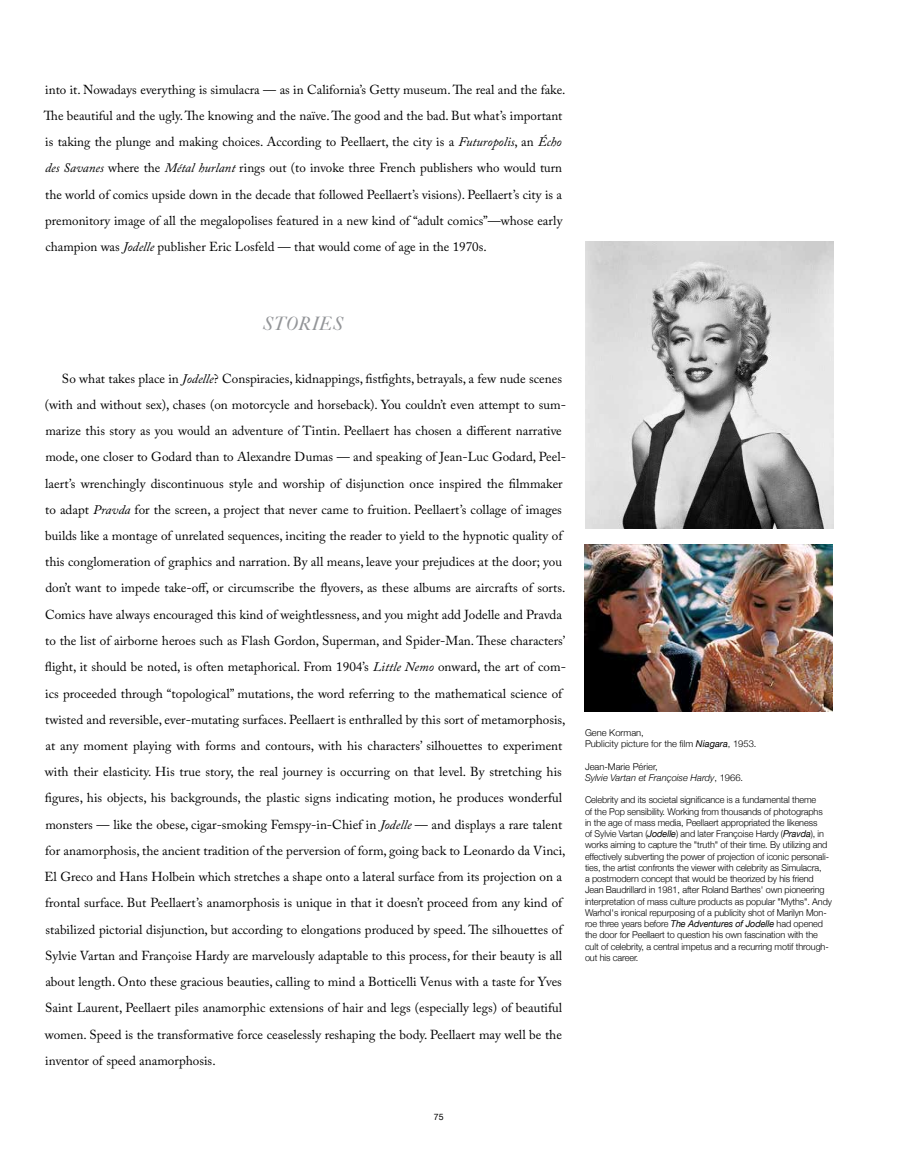
<style>
.page{position:relative;width:900px;height:1170px;background:#fff}
.page>*{position:absolute;margin:0;border:0;box-sizing:border-box;transform-origin:0 0}
.t1{font:20px "Caslon Italic With Swashes Plain";letter-spacing:.05em;color:#939598}
.t2{font:13px/26.2px "Adobe Caslon Pro";color:#000}
.t3{font:300 9.38px/11.2px "Helvetica Neue";letter-spacing:-.01em;color:#000}
.t4{font:italic 300 9.38px/11.2px "Helvetica Neue";color:#000}
.t5{font:8.75px "Helvetica Neue";color:#000}
.s1{font-style:italic}
.s2{font-weight:400;font-style:italic}
.s3{font-style:normal}
</style>
<div class="page">
<img style="left:584px;top:545px;width:249px;height:166px">
<img style="left:585px;top:241px;width:249px;height:287px">
<p class="t2" style="left:44px;top:76px;width:523px">into it. Nowadays everything is simulacra — as in California’s Getty museum. The real and the fake.<br>The beautiful and the ugly. The knowing and the naïve. The good and the bad. But what’s important is taking the plunge and making choices. According to Peellaert, the city is a <span class="s1">Futuropolis</span>, an <span class="s1">Écho des Savanes</span> where the <span class="s1">Métal hurlant</span> rings out (to invoke three French publishers who would turn the world of comics upside down in the decade that followed Peellaert’s visions). Peellaert’s city is a premonitory image of all the megalopolises featured in a new kind of “adult comics”—whose early champion was <span class="s1">Jodelle</span> publisher Eric Losfeld — that would come of age in the 1970s.</p>
<h1 class="t1" style="left:263px;top:311px;width:81px">STORIES</h1>
<p class="t2" style="left:45px;top:365px;width:523px;text-indent:17px">So what takes place in <span class="s1">Jodelle</span>? Conspiracies, kidnappings, fistfights, betrayals, a few nude scenes (with and without sex), chases (on motorcycle and horseback). You couldn’t even attempt to sum&shy;marize this story as you would an adventure of Tintin. Peellaert has chosen a different narrative mode, one closer to Godard than to Alexandre Dumas — and speaking of Jean-Luc Godard, Peel&shy;laert’s wrenchingly discontinuous style and worship of disjunction once inspired the filmmaker to adapt <span class="s1">Pravda</span> for the screen, a project that never came to fruition. Peellaert’s collage of images builds like a montage of unrelated sequences, inciting the reader to yield to the hypnotic quality of this conglomeration of graphics and narration. By all means, leave your prejudices at the door; you don’t want to impede take-off, or circumscribe the flyovers, as these albums are aircrafts of sorts.<br>Comics have always encouraged this kind of weightlessness, and you might add Jodelle and Pravda to the list of airborne heroes such as Flash Gordon, Superman, and Spider-Man. These characters’ flight, it should be noted, is often metaphorical. From 1904’s <span class="s1">Little Nemo</span> onward, the art of com&shy;ics proceeded through “topological” mutations, the word referring to the mathematical science of twisted and reversible, ever-mutating surfaces. Peellaert is enthralled by this sort of metamorphosis, at any moment playing with forms and contours, with his characters’ silhouettes to experiment with their elasticity. His true story, the real journey is occurring on that level. By stretching his figures, his objects, his backgrounds, the plastic signs indicating motion, he produces wonderful monsters — like the obese, cigar-smoking Femspy-in-Chief in <span class="s1">Jodelle</span> — and displays a rare talent for anamorphosis, the ancient tradition of the perversion of form, going back to Leonardo da Vinci, El Greco and Hans Holbein which stretches a shape onto a lateral surface from its projection on a frontal surface. But Peellaert’s anamorphosis is unique in that it doesn’t proceed from any kind of stabilized pictorial disjunction, but according to elongations produced by speed. The silhouettes of Sylvie Vartan and Françoise Hardy are marvelously adaptable to this process, for their beauty is all about length. Onto these gracious beauties, calling to mind a Botticelli Venus with a taste for Yves Saint Laurent, Peellaert piles anamorphic extensions of hair and legs (especially legs) of beautiful women. Speed is the transformative force ceaselessly reshaping the body. Peellaert may well be the inventor of speed anamorphosis.</p>
<p class="t5" style="left:434px;top:1111px;width:11px">75</p>
<p class="t3" style="left:585px;top:727px;width:173px">Gene Korman,<br>Publicity picture for the film <span class="s2">Niagara</span>, 1953.</p>
<p class="t4" style="left:585px;top:761px;width:160px"><span class="s3">Jean-Marie Périer,<br></span>Sylvie Vartan et Françoise Hardy<span class="s3">, 1966.</span></p>
<p class="t3" style="left:585px;top:794px;width:249px">Celebrity and its societal significance is a fundamental theme<br>of the Pop sensibility. Working from thousands of photographs<br>in the age of mass media, Peellaert appropriated the likeness<br>of Sylvie Vartan (<span class="s2">Jodelle</span>) and later Françoise Hardy (<span class="s2">Pravda</span>), in works aiming to capture the "truth" of their time. By utilizing and effectively subverting the power of projection of iconic personali&shy;ties, the artist confronts the viewer with celebrity as Simulacra,<br>a postmodern concept that would be theorized by his friend Jean Baudrillard in 1981, after Roland Barthes' own pioneering interpretation of mass culture products as popular "Myths". Andy Warhol's ironical repurposing of a publicity shot of Marilyn Mon&shy;roe three years before <span class="s2">The Adventures of Jodelle</span> had opened the door for Peellaert to question his own fascination with the cult of celebrity, a central impetus and a recurring motif through&shy;out his career.</p>
</div>
